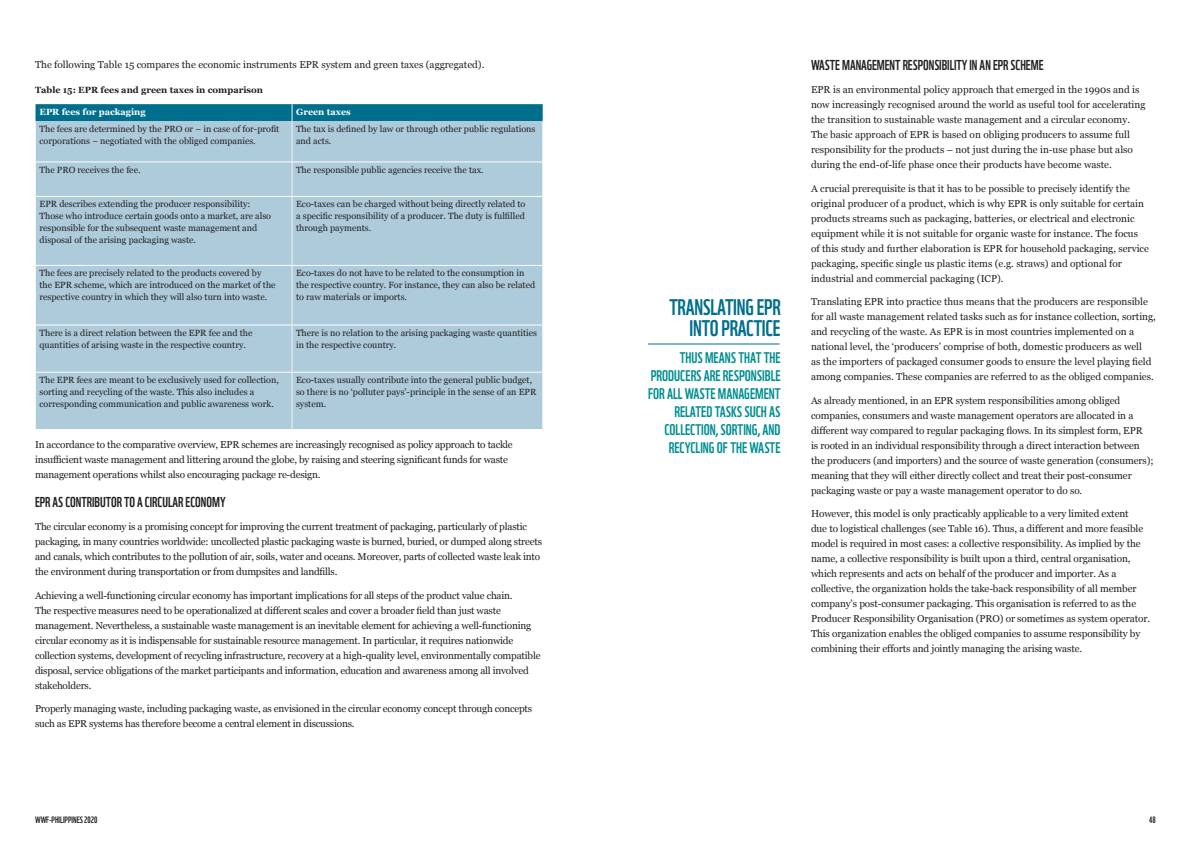
<style>
.page{position:relative;width:1191px;height:842px;background:#fff}
.page>*{position:absolute;margin:0;border:0;box-sizing:border-box;transform-origin:0 0}
.t1{font:22px/21px "WWF";letter-spacing:-.01em;color:#006f8d;text-align:right}
.t2{font:15px/18px "WWF";color:#008e91;text-align:right}
.t3{font:14px "WWF";color:#231f20}
.t4{font:10px/15px "Georgia";letter-spacing:-.01em;color:#231f20}
.t5{font:9px/12px "Georgia";color:#231f20}
.t6{font:700 9px "Georgia";color:#231f20}
.t7{font:700 9px "Georgia";color:#fff}
.t8{font:9px "WWF";color:#231f20}
</style>
<div class="page">
<div style="left:36px;top:121px;width:506px;height:308px;background:#adcbdb"></div>
<hr style="left:35px;top:121px;width:1px;height:41px;background:#f5f5ee">
<hr style="left:35px;top:162px;width:1px;height:34px;background:#f5f5ee">
<hr style="left:35px;top:196px;width:1px;height:69px;background:#f5f5ee">
<hr style="left:35px;top:265px;width:1px;height:60px;background:#f5f5ee">
<hr style="left:35px;top:325px;width:1px;height:47px;background:#f5f5ee">
<hr style="left:35px;top:372px;width:1px;height:57px;background:#f5f5ee">
<div style="left:36px;top:104px;width:506px;height:17px;background:#006f8d"></div>
<hr style="left:291px;top:121px;width:1px;height:40px;background:#f5f5ee">
<hr style="left:542px;top:121px;width:1px;height:41px;background:#f5f5ee">
<hr style="left:291px;top:162px;width:1px;height:34px;background:#f5f5ee">
<hr style="left:542px;top:162px;width:1px;height:34px;background:#f5f5ee">
<hr style="left:291px;top:197px;width:1px;height:68px;background:#f5f5ee">
<hr style="left:542px;top:196px;width:1px;height:69px;background:#f5f5ee">
<hr style="left:291px;top:266px;width:1px;height:58px;background:#f5f5ee">
<hr style="left:542px;top:265px;width:1px;height:60px;background:#f5f5ee">
<hr style="left:291px;top:325px;width:1px;height:47px;background:#f5f5ee">
<hr style="left:542px;top:325px;width:1px;height:47px;background:#f5f5ee">
<hr style="left:291px;top:373px;width:1px;height:56px;background:#f5f5ee">
<hr style="left:542px;top:372px;width:1px;height:57px;background:#f5f5ee">
<hr style="left:36px;top:161px;width:256px;height:1px;background:#fff">
<hr style="left:292px;top:161px;width:250px;height:1px;background:#fff">
<hr style="left:36px;top:196px;width:256px;height:1px;background:#fff">
<hr style="left:292px;top:196px;width:250px;height:1px;background:#fff">
<hr style="left:36px;top:265px;width:256px;height:1px;background:#fff">
<hr style="left:292px;top:265px;width:250px;height:1px;background:#fff">
<hr style="left:36px;top:324px;width:256px;height:1px;background:#fff">
<hr style="left:292px;top:324px;width:250px;height:1px;background:#fff">
<hr style="left:36px;top:372px;width:256px;height:1px;background:#fff">
<hr style="left:292px;top:372px;width:250px;height:1px;background:#fff">
<hr style="left:648px;top:344px;width:131px;height:1px;background:#006f8d">
<p class="t4" style="left:35px;top:57px;width:451px">The following Table 15 compares the economic instruments EPR system and green taxes (aggregated).</p>
<p class="t7" style="left:40px;top:105px;width:108px">EPR fees for packaging</p>
<p class="t7" style="left:296px;top:105px;width:56px">Green taxes</p>
<p class="t5" style="left:40px;top:123px;width:241px">The fees are determined by the PRO or − in case of for-profit corporations − negotiated with the obliged companies.</p>
<p class="t5" style="left:296px;top:123px;width:241px">The tax is defined by law or through other public regulations and acts.</p>
<p class="t5" style="left:40px;top:163px;width:102px">The PRO receives the fee.</p>
<p class="t5" style="left:296px;top:163px;width:189px">The responsible public agencies receive the tax.</p>
<p class="t5" style="left:40px;top:198px;width:233px">EPR describes extending the producer responsibility:<br>Those who introduce certain goods onto a market, are also responsible for the subsequent waste management and disposal of the arising packaging waste.</p>
<p class="t5" style="left:296px;top:198px;width:231px;text-align:justify">Eco-taxes can be charged without being directly related to a specific responsibility of a producer. The duty is fulfilled through payments.</p>
<p class="t5" style="left:40px;top:267px;width:238px">The fees are precisely related to the products covered by the EPR scheme, which are introduced on the market of the respective country in which they will also turn into waste.</p>
<p class="t5" style="left:296px;top:267px;width:241px">Eco-taxes do not have to be related to the consumption in the respective country. For instance, they can also be related to raw materials or imports.</p>
<p class="t5" style="left:40px;top:326px;width:214px">There is a direct relation between the EPR fee and the quantities of arising waste in the respective country.</p>
<p class="t5" style="left:296px;top:326px;width:242px">There is no relation to the arising packaging waste quantities in the respective country.</p>
<p class="t5" style="left:40px;top:373px;width:241px">The EPR fees are meant to be exclusively used for collection, sorting and recycling of the waste. This also includes a corresponding communication and public awareness work.</p>
<p class="t5" style="left:296px;top:373px;width:242px">Eco-taxes usually contribute into the general public budget, so there is no ‘polluter pays’-principle in the sense of an EPR system.</p>
<p class="t6" style="left:35px;top:83px;width:230px">Table 15: EPR fees and green taxes in comparison</p>
<p class="t4" style="left:35px;top:436px;width:479px">In accordance to the comparative overview, EPR schemes are increasingly recognised as policy approach to tackle insufficient waste management and littering around the globe, by raising and steering significant funds for waste management operations whilst also encouraging package re-design.</p>
<h3 class="t3" style="left:35px;top:491px;width:192px">EPR AS CONTRIBUTOR TO A CIRCULAR ECONOMY</h3>
<p class="t4" style="left:35px;top:519px;width:508px">The circular economy is a promising concept for improving the current treatment of packaging, particularly of plastic packaging, in many countries worldwide: uncollected plastic packaging waste is burned, buried, or dumped along streets and canals, which contributes to the pollution of air, soils, water and oceans. Moreover, parts of collected waste leak into the environment during transportation or from dumpsites and landfills.</p>
<p class="t4" style="left:35px;top:587px;width:507px">Achieving a well-functioning circular economy has important implications for all steps of the product value chain.<br>The respective measures need to be operationalized at different scales and cover a broader field than just waste management. Nevertheless, a sustainable waste management is an inevitable element for achieving a well-functioning circular economy as it is indispensable for sustainable resource management. In particular, it requires nationwide collection systems, development of recycling infrastructure, recovery at a high-quality level, environmentally compatible disposal, service obligations of the market participants and information, education and awareness among all involved stakeholders.</p>
<p class="t4" style="left:35px;top:701px;width:498px">Properly managing waste, including packaging waste, as envisioned in the circular economy concept through concepts such as EPR systems has therefore become a central element in discussions.</p>
<h1 class="t1" style="left:669px;top:294px;width:113px">TRANSLATING EPR<br>INTO PRACTICE</h1>
<h2 class="t2" style="left:648px;top:347px;width:134px">THUS MEANS THAT THE<br>PRODUCERS ARE RESPONSIBLE<br>FOR ALL WASTE MANAGEMENT<br>RELATED TASKS SUCH AS<br>COLLECTION, SORTING, AND<br>RECYCLING OF THE WASTE</h2>
<h3 class="t3" style="left:811px;top:54px;width:234px">WASTE MANAGEMENT RESPONSIBILITY IN AN EPR SCHEME</h3>
<p class="t4" style="left:811px;top:82px;width:336px">EPR is an environmental policy approach that emerged in the 1990s and is now increasingly recognised around the world as useful tool for accelerating the transition to sustainable waste management and a circular economy.<br>The basic approach of EPR is based on obliging producers to assume full responsibility for the products – not just during the in-use phase but also during the end-of-life phase once their products have become waste.</p>
<p class="t4" style="left:811px;top:180px;width:339px">A crucial prerequisite is that it has to be possible to precisely identify the original producer of a product, which is why EPR is only suitable for certain products streams such as packaging, batteries, or electrical and electronic equipment while it is not suitable for organic waste for instance. The focus of this study and further elaboration is EPR for household packaging, service packaging, specific single us plastic items (e.g. straws) and optional for industrial and commercial packaging (ICP).</p>
<p class="t4" style="left:811px;top:294px;width:346px">Translating EPR into practice thus means that the producers are responsible for all waste management related tasks such as for instance collection, sorting, and recycling of the waste. As EPR is in most countries implemented on a national level, the ‘producers’ comprise of both, domestic producers as well<br>as the importers of packaged consumer goods to ensure the level playing field among companies. These companies are referred to as the obliged companies.</p>
<p class="t4" style="left:811px;top:392px;width:344px">As already mentioned, in an EPR system responsibilities among obliged companies, consumers and waste management operators are allocated in a different way compared to regular packaging flows. In its simplest form, EPR<br>is rooted in an individual responsibility through a direct interaction between the producers (and importers) and the source of waste generation (consumers); meaning that they will either directly collect and treat their post-consumer packaging waste or pay a waste management operator to do so.</p>
<p class="t4" style="left:811px;top:506px;width:341px">However, this model is only practicably applicable to a very limited extent<br>due to logistical challenges (see Table 16). Thus, a different and more feasible model is required in most cases: a collective responsibility. As implied by the name, a collective responsibility is built upon a third, central organisation, which represents and acts on behalf of the producer and importer. As a collective, the organization holds the take-back responsibility of all member company’s post-consumer packaging. This organisation is referred to as the Producer Responsibility Organisation (PRO) or sometimes as system operator.<br>This organization enables the obliged companies to assume responsibility by combining their efforts and jointly managing the arising waste.</p>
<p class="t8" style="left:35px;top:813px;width:24px">WWF-PHILIPPINES</p>
<p class="t8" style="left:84px;top:813px;width:15px">2020</p>
<p class="t8" style="left:1149px;top:813px;width:8px">48</p>
</div>
